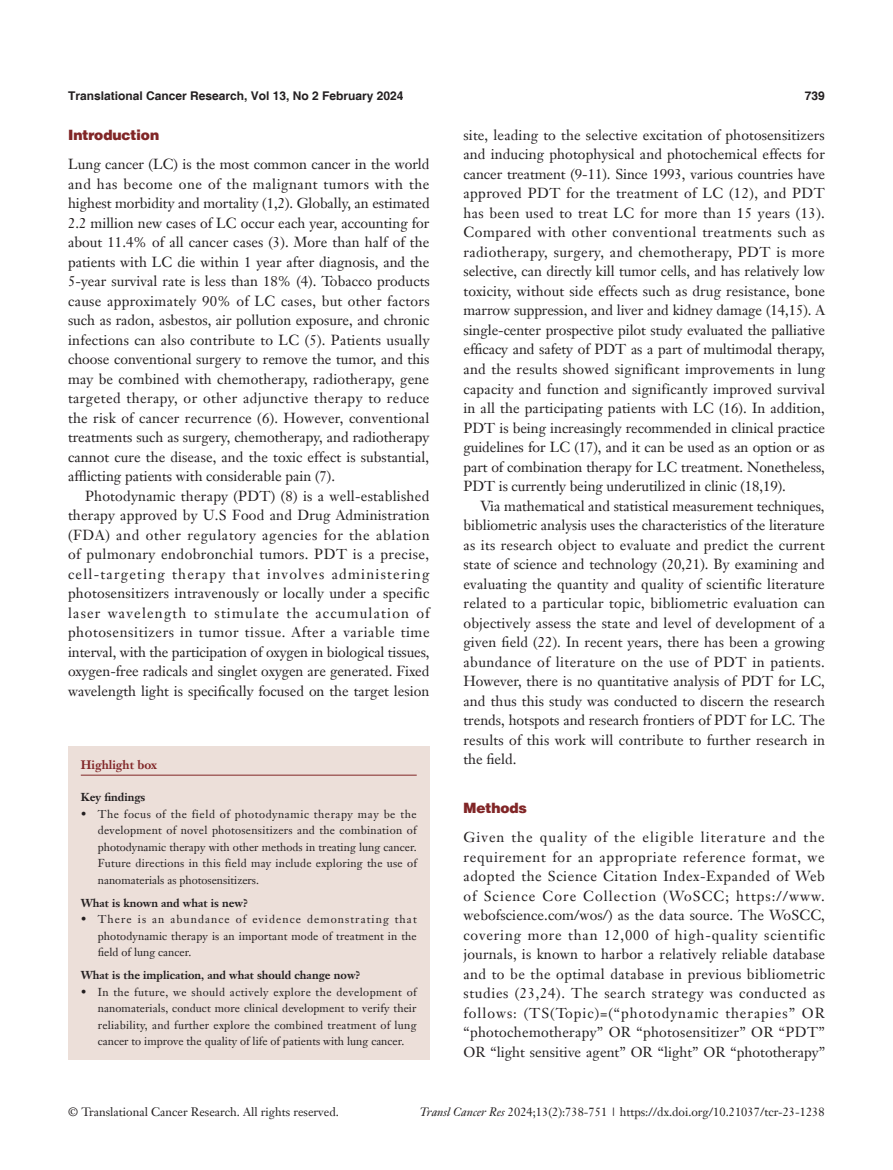
<style>
.page{position:relative;width:893px;height:1170px;background:#fff}
.page>*{position:absolute;margin:0;border:0;box-sizing:border-box;transform-origin:0 0}
.t1{font:14.25px/19.5px "Janson Text LT";color:#231f20;text-align:justify}
._1ji-zhengti{font:900 14.25px "Helvetica";color:#812627}
._1ji-6_5{font:900 14.25px "Helvetica";color:#812627}
.t2{font:12px "Janson Text LT";color:#231f20}
.t3{font:700 12px "Helvetica";color:#231f20}
.Cite{font:700 12px "Janson Text LT";color:#812627}
.Cite-2{font:11.25px/16.5px "Janson Text LT";color:#231f20;text-align:justify}
.Cite-3{font:700 11.25px "Janson Text LT";color:#231f20}
.s1{font-style:italic}
</style>
<div class="page">
<div style="left:68px;top:745px;width:361px;height:314px;background:#ecdfd9"></div>
<hr style="left:81px;top:774px;width:336px;height:1px;background:#812627">
<p class="t3" style="left:68px;top:88px;width:337px">Translational Cancer Research, Vol 13, No 2 February 2024</p>
<p class="t3" style="left:805px;top:88px;width:22px">739</p>
<p class="_1ji-zhengti" style="left:68px;top:126px;width:93px">Introduction</p>
<p class="t1" style="left:68px;top:154px;width:363px">Lung cancer (LC) is the most common cancer in the world and has become one of the malignant tumors with the highest morbidity and mortality (1,2). Globally, an estimated 2.2 million new cases of LC occur each year, accounting for about 11.4% of all cancer cases (3). More than half of the patients with LC die within 1 year after diagnosis, and the 5-year survival rate is less than 18% (4). Tobacco products cause approximately 90% of LC cases, but other factors such as radon, asbestos, air pollution exposure, and chronic infections can also contribute to LC (5). Patients usually choose conventional surgery to remove the tumor, and this may be combined with chemotherapy, radiotherapy, gene targeted therapy, or other adjunctive therapy to reduce the risk of cancer recurrence (6). However, conventional treatments such as surgery, chemotherapy, and radiotherapy cannot cure the disease, and the toxic effect is substantial, afflicting patients with considerable pain (7).</p>
<p class="t1" style="left:68px;top:486px;width:363px;text-indent:17px">Photodynamic therapy (PDT) (8) is a well-established therapy approved by U.S Food and Drug Administration (FDA) and other regulatory agencies for the ablation of pulmonary endobronchial tumors. PDT is a precise, cell-targeting therapy that involves administering photosensitizers intravenously or locally under a specific laser wavelength to stimulate the accumulation of photosensitizers in tumor tissue. After a variable time interval, with the participation of oxygen in biological tissues, oxygen-free radicals and singlet oxygen are generated. Fixed wavelength light is specifically focused on the target lesion</p>
<p class="Cite" style="left:81px;top:756px;width:78px">Highlight box</p>
<p class="Cite-3" style="left:81px;top:790px;width:66px">Key findings</p>
<p class="Cite-2" style="left:98px;top:805px;width:321px;text-indent:-17px">• The focus of the field of photodynamic therapy may be the development of novel photosensitizers and the combination of photodynamic therapy with other methods in treating lung cancer.<br>Future directions in this field may include exploring the use of nanomaterials as photosensitizers.</p>
<p class="Cite-3" style="left:81px;top:895px;width:169px">What is known and what is new?</p>
<p class="Cite-2" style="left:98px;top:910px;width:320px;text-indent:-17px">• There is an abundance of evidence demonstrating that photodynamic therapy is an important mode of treatment in the field of lung cancer.</p>
<p class="Cite-3" style="left:81px;top:967px;width:281px">What is the implication, and what should change now?</p>
<p class="Cite-2" style="left:98px;top:983px;width:320px;text-indent:-17px">• In the future, we should actively explore the development of nanomaterials, conduct more clinical development to verify their reliability, and further explore the combined treatment of lung cancer to improve the quality of life of patients with lung cancer.</p>
<p class="t1" style="left:463px;top:125px;width:363px">site, leading to the selective excitation of photosensitizers and inducing photophysical and photochemical effects for cancer treatment (9-11). Since 1993, various countries have approved PDT for the treatment of LC (12), and PDT has been used to treat LC for more than 15 years (13).<br>Compared with other conventional treatments such as radiotherapy, surgery, and chemotherapy, PDT is more selective, can directly kill tumor cells, and has relatively low toxicity, without side effects such as drug resistance, bone marrow suppression, and liver and kidney damage (14,15). A single-center prospective pilot study evaluated the palliative efficacy and safety of PDT as a part of multimodal therapy, and the results showed significant improvements in lung capacity and function and significantly improved survival in all the participating patients with LC (16). In addition, PDT is being increasingly recommended in clinical practice guidelines for LC (17), and it can be used as an option or as part of combination therapy for LC treatment. Nonetheless, PDT is currently being underutilized in clinic (18,19).</p>
<p class="t1" style="left:463px;top:495px;width:363px;text-indent:17px">Via mathematical and statistical measurement techniques, bibliometric analysis uses the characteristics of the literature as its research object to evaluate and predict the current state of science and technology (20,21). By examining and evaluating the quantity and quality of scientific literature related to a particular topic, bibliometric evaluation can objectively assess the state and level of development of a given field (22). In recent years, there has been a growing abundance of literature on the use of PDT in patients.<br>However, there is no quantitative analysis of PDT for LC, and thus this study was conducted to discern the research trends, hotspots and research frontiers of PDT for LC. The results of this work will contribute to further research in the field.</p>
<p class="_1ji-6_5" style="left:463px;top:798px;width:65px">Methods</p>
<p class="t1" style="left:463px;top:827px;width:363px">Given the quality of the eligible literature and the requirement for an appropriate reference format, we adopted the Science Citation Index-Expanded of Web of Science Core Collection (WoSCC; https://www. webofscience.com/wos/) as the data source. The WoSCC, covering more than 12,000 of high-quality scientific journals, is known to harbor a relatively reliable database and to be the optimal database in previous bibliometric studies (23,24). The search strategy was conducted as follows: (TS(Topic)=(“photodynamic therapies” OR “photochemotherapy” OR “photosensitizer” OR “PDT” OR “light sensitive agent” OR “light” OR “phototherapy”</p>
<p class="t2" style="left:68px;top:1104px;width:272px">© Translational Cancer Research. All rights reserved.</p>
<p class="t2" style="left:420px;top:1104px;width:406px"><span class="s1">Transl Cancer Res</span> 2024;13(2):738-751 | https://dx.doi.org/10.21037/tcr-23-1238</p>
</div>
